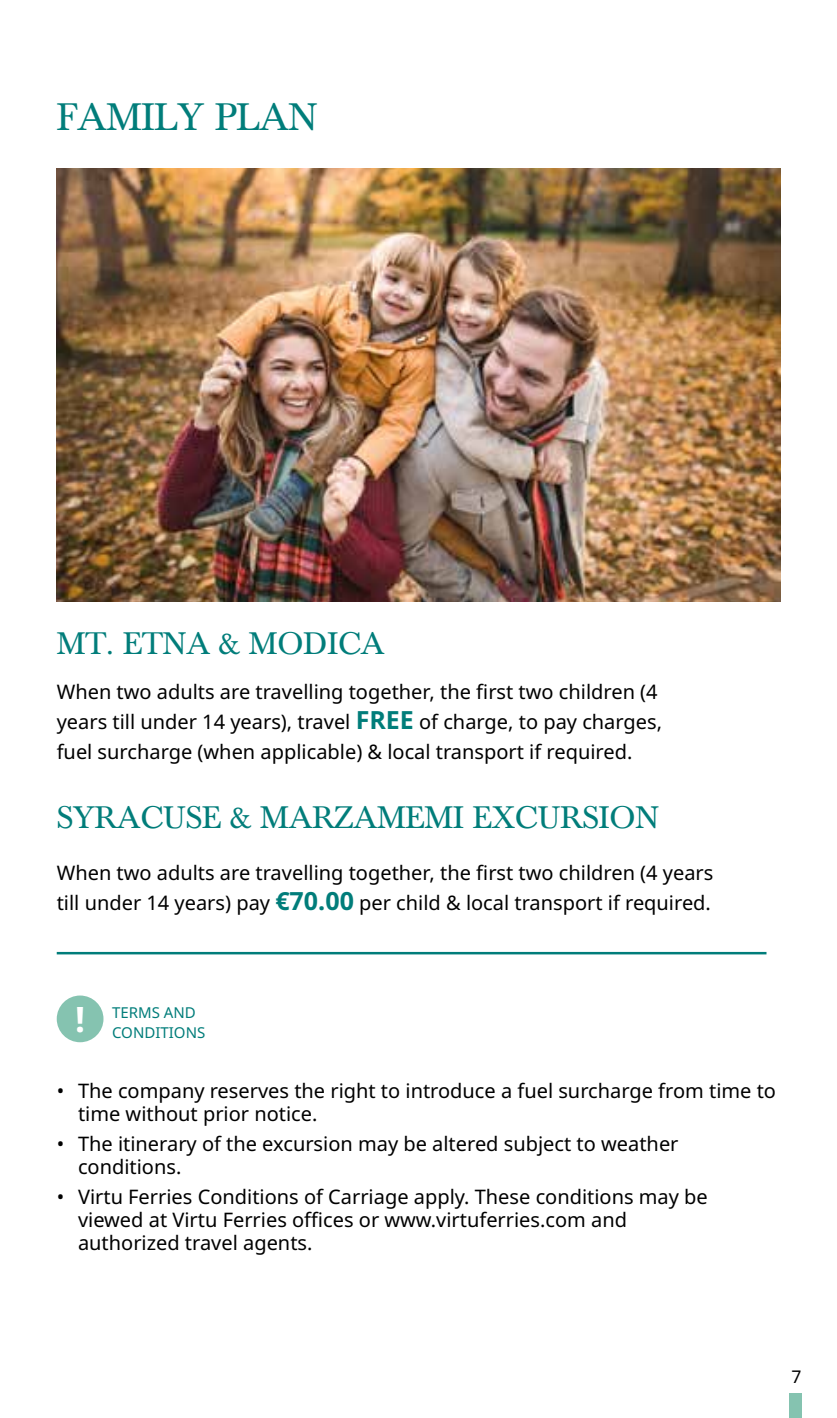
<style>
.page{position:relative;width:837px;height:1418px;background:#fff}
.page>*{position:absolute;margin:0;border:0;box-sizing:border-box;transform-origin:0 0}
.t1{font:40px "Baskerville";color:#017d7a}
.t2{font:700 35px "Noto Sans";color:#fff}
.t3{font:32.5px "Baskerville";color:#017d7a}
.t4{font:20px/23px "Noto Sans";color:#000}
.t5{font:17.5px "Noto Sans";color:#000}
.t6{font:15px/19.5px "Noto Sans";color:#017d7a}
.s1{font-weight:700;font-size:25px;color:#017d7a}
</style>
<div class="page">
<div style="left:789px;top:1392px;width:13px;height:25px;background:#85c3b0"></div>
<img style="left:57px;top:169px;width:723px;height:432px">
<div style="left:57px;top:995px;width:46px;height:47px;background:#85c3b0;border-radius:50%"></div>
<hr style="left:57px;top:951px;width:709px;height:3px;background:#017d7a">
<h1 class="t1" style="left:57px;top:95px;width:262px">FAMILY PLAN</h1>
<h3 class="t3" style="left:57px;top:626px;width:329px">MT. ETNA &amp; MODICA</h3>
<p class="t4" style="left:57px;top:677px;width:606px;line-height:30px">When two adults are travelling together, the first two children (4 years till under 14 years), travel <span class="s1">FREE</span> of charge, to pay charges, fuel surcharge (when applicable) &amp; local transport if required.</p>
<h3 class="t3" style="left:57px;top:799px;width:603px">SYRACUSE &amp; MARZAMEMI EXCURSION</h3>
<p class="t4" style="left:57px;top:858px;width:658px;line-height:30px">When two adults are travelling together, the first two children (4 years till under 14 years) pay <span class="s1">€70.00</span> per child &amp; local transport if required.</p>
<h2 class="t2" style="left:75px;top:994px;width:12px">!</h2>
<p class="t6" style="left:112px;top:1003px;width:95px">TERMS AND<br>CONDITIONS</p>
<p class="t4" style="left:78px;top:1079px;width:699px;text-indent:-21px">• The company reserves the right to introduce a fuel surcharge from time to time without prior notice.</p>
<p class="t4" style="left:78px;top:1133px;width:601px;text-indent:-21px">• The itinerary of the excursion may be altered subject to weather conditions.</p>
<p class="t4" style="left:78px;top:1186px;width:631px;text-indent:-21px">• Virtu Ferries Conditions of Carriage apply. These conditions may be viewed at Virtu Ferries offices or www.virtuferries.com and authorized travel agents.</p>
<p class="t5" style="left:791px;top:1363px;width:12px">7</p>
</div>
